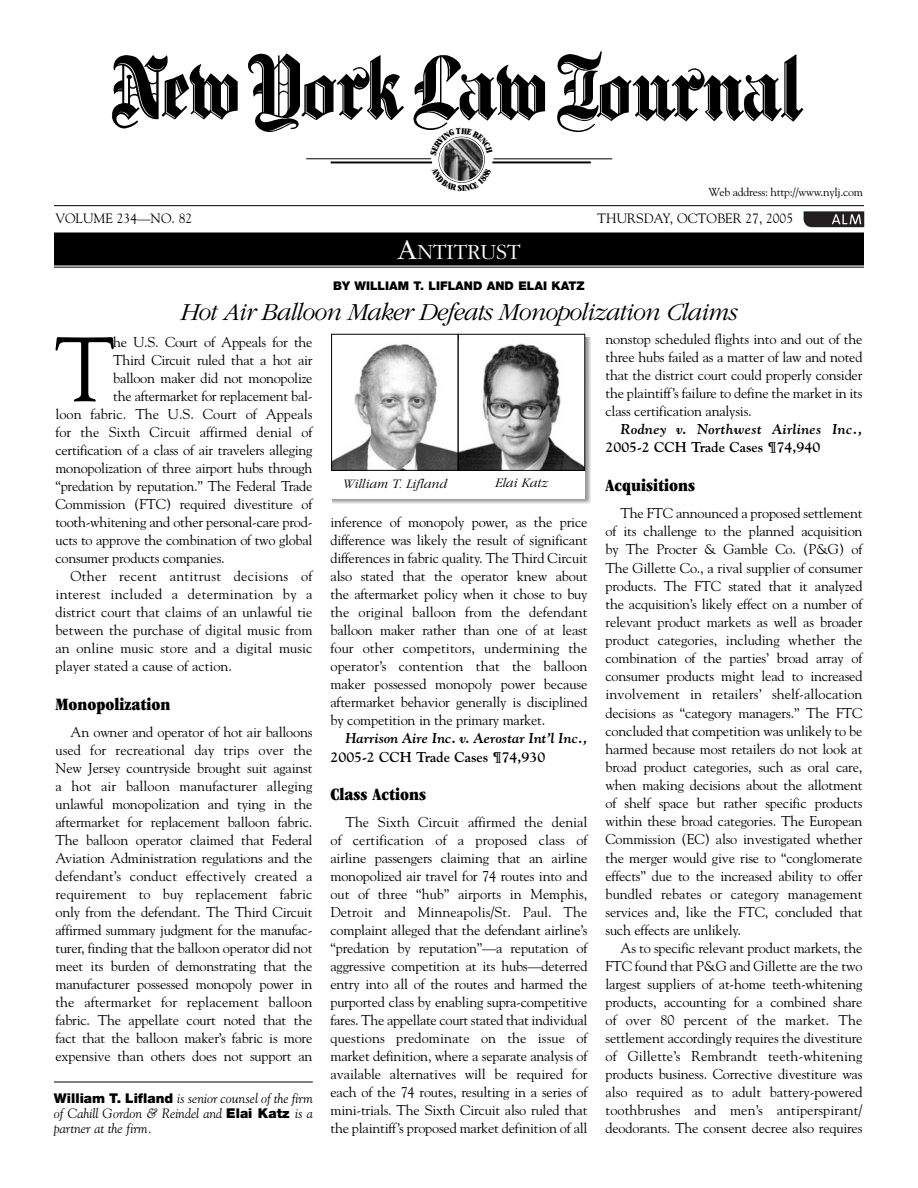
<style>
.page{position:relative;width:918px;height:1188px;background:#fff}
.page>*{position:absolute;margin:0;border:0;box-sizing:border-box;transform-origin:0 0}
.t1{font:90.9px "Goudy";color:#000}
.t2{font:25.5px "ITC Garamond MM It 300 625";letter-spacing:-.035em;color:#000}
.t3{font:22.5px "ITC Garamond MM 300 625";color:#fff}
.t4{font:18px "ITC Garamond MM 775 400";color:#000}
.t5{font:14.25px/18px "Goudy";letter-spacing:-.015em;color:#000;text-align:justify}
.t6{font:14.25px "Goudy";letter-spacing:.02em;color:#000}
.t7{font:700 14.25px "Goudy";color:#000}
.t8{font:italic 700 14.25px "Goudy";color:#000}
.t9{font:italic 700 14.25px "Goudy";letter-spacing:.02em;color:#000}
.t10{font:italic 13.5px/15px "Goudy";color:#000;text-align:justify}
.t11{font:13.5px "Goudy";color:#000}
.t12{font:13.5px "ITC Garamond MM It 300 625";letter-spacing:-.005em;color:#000}
.t13{font:900 12px "Helvetica Neue";color:#000}
.t14{font:11.55px "Goudy";letter-spacing:-.02em;color:#000}
.s1{font-size:30px}
.s2{font-family:"Helvetica Neue";font-weight:900;font-style:normal}
</style>
<div class="page">
<img style="left:112px;top:51px;width:692px;height:81px">
<hr style="left:331px;top:162px;width:101px;height:1px;background:#000">
<hr style="left:306px;top:159px;width:125px;height:1px;background:#000">
<hr style="left:494px;top:159px;width:118px;height:1px;background:#000">
<hr style="left:492px;top:161px;width:99px;height:2px;background:#000">
<img style="left:441px;top:139px;width:42px;height:42px;border-radius:50%">
<hr style="left:54px;top:205px;width:810px;height:1px;background:#000">
<div style="left:803px;top:212px;width:61px;height:23px;background:linear-gradient(to right,#fff,#fff)"></div>
<svg style="left:804px;top:212px;width:60px;height:15px"></svg>
<div style="left:54px;top:232px;width:810px;height:34px;background:#000"></div>
<hr style="left:54px;top:267px;width:810px;height:1px;background:#000">
<hr style="left:54px;top:1082px;width:259px;height:1px;background:#000">
<img style="left:333px;top:338px;width:258px;height:165px">
<div style="left:331px;top:334px;width:254px;height:165px;background:#fff"></div>
<img style="left:333px;top:344px;width:123px;height:125px">
<div style="left:331px;top:334px;width:127px;height:137px;border:1px solid #000"></div>
<img style="left:460px;top:343px;width:123px;height:126px">
<div style="left:458px;top:334px;width:127px;height:137px;border:1px solid #000"></div>
<svg style="left:430px;top:128px;width:63px;height:28px"></svg>
<svg style="left:439px;top:167px;width:45px;height:16px"></svg>
<p class="t14" style="left:709px;top:187px;width:156px">Web address: http://www.nylj.com</p>
<p class="t11" style="left:56px;top:213px;width:138px">VOLUME 234—NO. 82</p>
<p class="t11" style="left:597px;top:213px;width:197px">THURSDAY, OCTOBER 27, 2005</p>
<h3 class="t3" style="left:397px;top:243px;width:125px"><span class="s1">A</span>NTITRUST</h3>
<p class="t13" style="left:333px;top:281px;width:253px">BY WILLIAM T. LIFLAND AND ELAI KATZ</p>
<h2 class="t2" style="left:180px;top:302px;width:558px">Hot Air Balloon Maker Defeats Monopolization Claims</h2>
<h1 class="t1" style="left:55px;top:333px;width:62px">T</h1>
<p class="t5" style="left:113px;top:334px;width:201px">he U.S. Court of Appeals for the</p>
<p class="t5" style="left:113px;top:352px;width:201px">Third Circuit ruled that a hot air</p>
<p class="t5" style="left:113px;top:370px;width:201px">balloon maker did not monopolize</p>
<p class="t5" style="left:113px;top:388px;width:201px">the aftermarket for replacement bal-</p>
<p class="t5" style="left:56px;top:406px;width:258px">loon fabric. The U.S. Court of Appeals</p>
<p class="t5" style="left:56px;top:424px;width:258px">for the Sixth Circuit affirmed denial of</p>
<p class="t5" style="left:56px;top:442px;width:258px">certification of a class of air travelers alleging</p>
<p class="t5" style="left:56px;top:460px;width:258px">monopolization of three airport hubs through</p>
<p class="t5" style="left:56px;top:478px;width:258px">“predation by reputation.” The Federal Trade</p>
<p class="t5" style="left:56px;top:496px;width:258px">Commission (FTC) required divestiture of</p>
<p class="t5" style="left:56px;top:514px;width:258px">tooth-whitening and other personal-care prod-</p>
<p class="t5" style="left:56px;top:532px;width:258px">ucts to approve the combination of two global</p>
<p class="t5" style="left:56px;top:550px;width:171px">consumer products companies.</p>
<p class="t6" style="left:70px;top:571px;width:243px">Other recent antitrust decisions of</p>
<p class="t6" style="left:56px;top:589px;width:258px">interest included a determination by a</p>
<p class="t5" style="left:56px;top:604px;width:258px">district court that claims of an unlawful tie</p>
<p class="t5" style="left:56px;top:622px;width:258px">between the purchase of digital music from</p>
<p class="t5" style="left:56px;top:640px;width:258px">an online music store and a digital music</p>
<p class="t5" style="left:56px;top:658px;width:178px">player stated a cause of action.</p>
<p class="t4" style="left:56px;top:697px;width:116px">Monopolization</p>
<p class="t5" style="left:56px;top:724px;width:258px;text-indent:15px">An owner and operator of hot air balloons used for recreational day trips over the New Jersey countryside brought suit against a hot air balloon manufacturer alleging unlawful monopolization and tying in the aftermarket for replacement balloon fabric.<br>The balloon operator claimed that Federal Aviation Administration regulations and the defendant’s conduct effectively created a requirement to buy replacement fabric only from the defendant. The Third Circuit affirmed summary judgment for the manufac&shy;turer, finding that the balloon operator did not meet its burden of demonstrating that the manufacturer possessed monopoly power in the aftermarket for replacement balloon fabric. The appellate court noted that the fact that the balloon maker’s fabric is more expensive than others does not support an</p>
<p class="t10" style="left:54px;top:1092px;width:260px"><span class="s2">William T. Lifland</span> is senior counsel of the firm of Cahill Gordon &amp; Reindel and <span class="s2">Elai Katz</span> is a partner at the firm.</p>
<p class="t12" style="left:342px;top:478px;width:106px">William T. Lifland</p>
<p class="t12" style="left:495px;top:478px;width:54px">Elai Katz</p>
<p class="t5" style="left:331px;top:515px;width:258px">inference of monopoly power, as the price difference was likely the result of significant differences in fabric quality. The Third Circuit also stated that the operator knew about the aftermarket policy when it chose to buy the original balloon from the defendant balloon maker rather than one of at least four other competitors, undermining the operator’s contention that the balloon maker possessed monopoly power because aftermarket behavior generally is disciplined by competition in the primary market.</p>
<p class="t8" style="left:346px;top:733px;width:243px">Harrison Aire Inc. v. Aerostar Int’l Inc.,</p>
<p class="t7" style="left:331px;top:751px;width:216px">2005-2 CCH Trade Cases ¶74,930</p>
<p class="t4" style="left:331px;top:788px;width:97px">Class Actions</p>
<p class="t5" style="left:331px;top:815px;width:259px;text-indent:15px">The Sixth Circuit affirmed the denial of certification of a proposed class of airline passengers claiming that an airline monopolized air travel for 74 routes into and out of three “hub” airports in Memphis, Detroit and Minneapolis/St. Paul. The complaint alleged that the defendant airline’s “predation by reputation”—a reputation of aggressive competition at its hubs—deterred entry into all of the routes and harmed the purported class by enabling supra-competitive fares. The appellate court stated that individual questions predominate on the issue of market definition, where a separate analysis of available alternatives will be required for each of the 74 routes, resulting in a series of mini-trials. The Sixth Circuit also ruled that the plaintiff’s proposed market definition of all</p>
<p class="t5" style="left:606px;top:331px;width:259px">nonstop scheduled flights into and out of the three hubs failed as a matter of law and noted that the district court could properly consider the plaintiff’s failure to define the market in its class certification analysis.</p>
<p class="t9" style="left:621px;top:424px;width:243px">Rodney v. Northwest Airlines Inc.,</p>
<p class="t7" style="left:606px;top:441px;width:216px">2005-2 CCH Trade Cases ¶74,940</p>
<p class="t4" style="left:606px;top:478px;width:91px">Acquisitions</p>
<p class="t5" style="left:606px;top:505px;width:258px;text-indent:15px">The FTC announced a proposed settlement of its challenge to the planned acquisition by The Procter &amp; Gamble Co. (P&amp;G) of The Gillette Co., a rival supplier of consumer products. The FTC stated that it analyzed the acquisition’s likely effect on a number of relevant product markets as well as broader product categories, including whether the combination of the parties’ broad array of consumer products might lead to increased involvement in retailers’ shelf-allocation decisions as “category managers.” The FTC concluded that competition was unlikely to be harmed because most retailers do not look at broad product categories, such as oral care, when making decisions about the allotment of shelf space but rather specific products within these broad categories. The European Commission (EC) also investigated whether the merger would give rise to “conglomerate effects” due to the increased ability to offer bundled rebates or category management services and, like the FTC, concluded that such effects are unlikely.</p>
<p class="t5" style="left:606px;top:940px;width:259px;text-indent:15px">As to specific relevant product markets, the FTC found that P&amp;G and Gillette are the two largest suppliers of at-home teeth-whitening products, accounting for a combined share of over 80 percent of the market. The settlement accordingly requires the divestiture of Gillette’s Rembrandt teeth-whitening products business. Corrective divestiture was also required as to adult battery-powered toothbrushes and men’s antiperspirant/ deodorants. The consent decree also requires</p>
</div>
